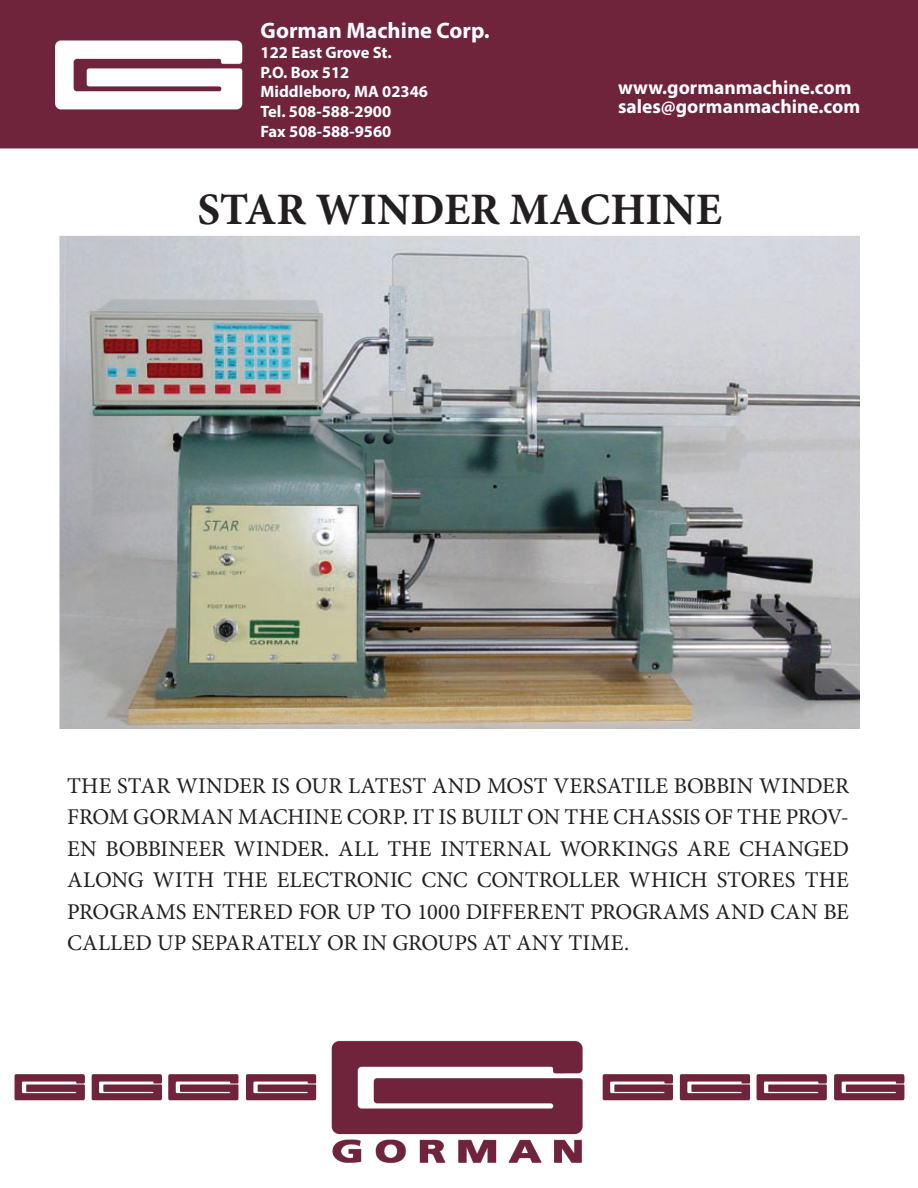
<style>
.page{position:relative;width:918px;height:1188px;background:#fff}
.page>*{position:absolute;margin:0;border:0;box-sizing:border-box;transform-origin:0 0}
.t1{font:700 45px "Minion Pro";color:#231f20}
.t2{font:22.5px/31.5px "Minion Pro";color:#231f20;text-align:justify}
.t3{font:700 22.5px "Myriad Pro";color:#fff}
.t4{font:700 19.5px/19.5px "Myriad Pro";color:#fff}
.t5{font:700 16.5px/19.8px "Myriad Pro";color:#fff}
</style>
<div class="page">
<img style="left:0;top:0;width:918px;height:1164px">
<div style="left:2px;top:182px;width:916px;height:51px;background:#fff"></div>
<div style="left:254px;top:14px;width:280px;height:130px;background:#6f243c"></div>
<div style="left:60px;top:770px;width:796px;height:187px;background:#fff"></div>
<div style="left:611px;top:72px;width:280px;height:48px;background:#6f243c"></div>
<img style="left:58px;top:233px;width:802px;height:495px">
<p class="t3" style="left:261px;top:16px;width:231px">Gorman Machine Corp.</p>
<p class="t5" style="left:261px;top:42px;width:169px">122 East Grove St.<br>P.O. Box 512<br>Middleboro, MA 02346<br>Tel. 508-588-2900<br>Fax 508-588-9560</p>
<p class="t4" style="left:618px;top:77px;width:244px">www.gormanmachine.com sales@gormanmachine.com</p>
<h1 class="t1" style="left:198px;top:178px;width:526px">STAR WINDER MACHINE</h1>
<p class="t2" style="left:67px;top:770px;width:783px">THE STAR WINDER IS OUR LATEST AND MOST VERSATILE BOBBIN WINDER FROM GORMAN MACHINE CORP. IT IS BUILT ON THE CHASSIS OF THE PROV-EN BOBBINEER WINDER. ALL THE INTERNAL WORKINGS ARE CHANGED ALONG WITH THE ELECTRONIC CNC CONTROLLER WHICH STORES THE PROGRAMS ENTERED FOR UP TO 1000 DIFFERENT PROGRAMS AND CAN BE CALLED UP SEPARATELY OR IN GROUPS AT ANY TIME.</p>
</div>
